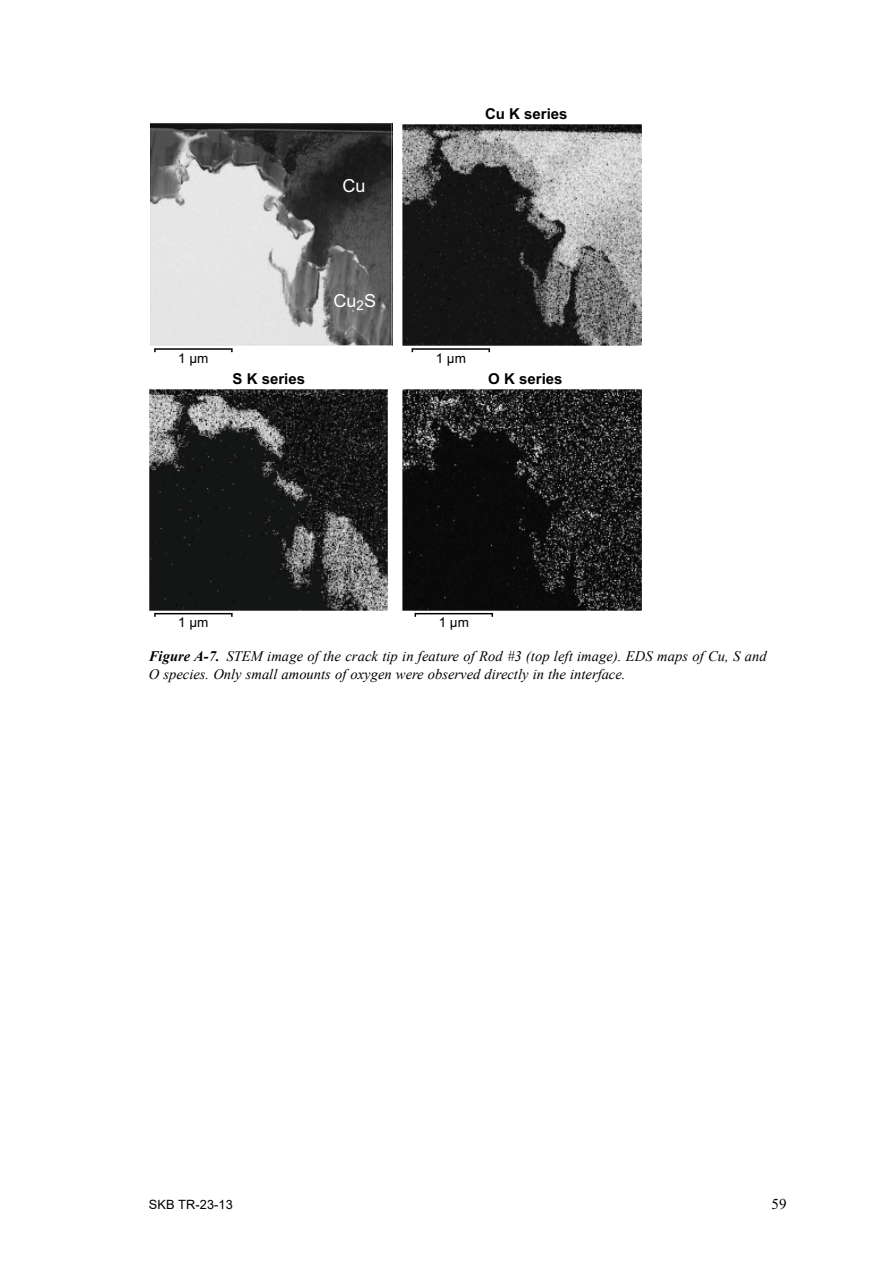
<style>
.page{position:relative;width:893px;height:1263px;background:#fff}
.page>*{position:absolute;margin:0;border:0;box-sizing:border-box;transform-origin:0 0}
.t1{font:18px "Arial";color:#fff}
.t2{font:700 15px "Arial";color:#000}
.t3{font:15px "Times New Roman";color:#000}
.t4{font:italic 14.55px/18px "Times New Roman";color:#000}
.t5{font:13.5px "Arial";color:#000}
.t6{font:12.75px "Arial";letter-spacing:.01em;color:#000}
.s1{font-weight:700}
</style>
<div class="page">
<img style="left:149px;top:389px;width:239px;height:222px">
<img style="left:402px;top:389px;width:240px;height:222px">
<img style="left:402px;top:124px;width:240px;height:222px">
<img style="left:150px;top:124px;width:242px;height:222px">
<svg style="left:154px;top:348px;width:79px;height:4px"></svg>
<svg style="left:154px;top:613px;width:79px;height:4px"></svg>
<svg style="left:415px;top:613px;width:78px;height:4px"></svg>
<svg style="left:412px;top:348px;width:78px;height:4px"></svg>
<p class="t1" style="left:342px;top:173px;width:25px">Cu</p>
<p class="t2" style="left:485px;top:103px;width:84px">Cu K series</p>
<p class="t5" style="left:178px;top:349px;width:32px">1 µm</p>
<p class="t1" style="left:333px;top:288px;width:44px">Cu<sub>2</sub>S</p>
<p class="t5" style="left:436px;top:349px;width:32px">1 µm</p>
<p class="t2" style="left:232px;top:368px;width:74px">S K series</p>
<p class="t2" style="left:488px;top:368px;width:76px">O K series</p>
<p class="t5" style="left:178px;top:613px;width:32px">1 µm</p>
<p class="t5" style="left:439px;top:613px;width:32px">1 µm</p>
<p class="t4" style="left:149px;top:646px;width:619px"><span class="s1">Figure A-7.</span> STEM image of the crack tip in feature of Rod #3 (top left image). EDS maps of Cu, S and<br>O species. Only small amounts of oxygen were observed directly in the interface.</p>
<p class="t6" style="left:149px;top:1196px;width:86px">SKB TR-23-13</p>
<p class="t3" style="left:772px;top:1193px;width:17px">59</p>
</div>
